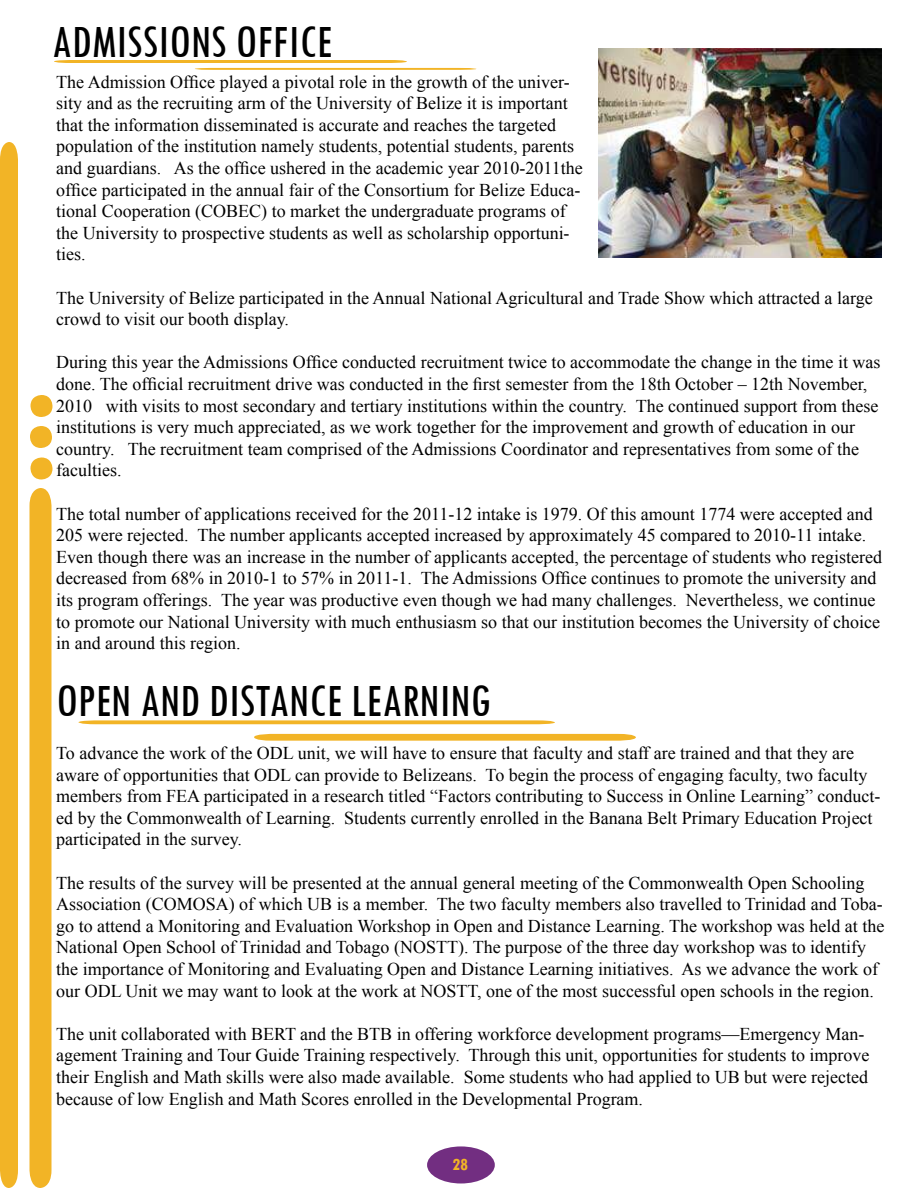
<style>
.page{position:relative;width:918px;height:1188px;background:#fff}
.page>*{position:absolute;margin:0;border:0;box-sizing:border-box;transform-origin:0 0}
.t1{font:condensed 48px "Tw Cen";color:#000}
.t2{font:18px/21.6px "Times New Roman";color:#000}
.t3{font:700 condensed 18px "Tw Cen";color:#f2b426}
</style>
<div class="page">
<div style="left:427px;top:1146px;width:68px;height:38px;background:#722e81;border-radius:50%"></div>
<div style="left:0;top:142px;width:18px;height:1046px;background:#f2b426"></div>
<div style="left:30px;top:488px;width:22px;height:700px;background:#f2b426"></div>
<div style="left:31px;top:458px;width:22px;height:22px;background:#f2b426;border-radius:50%"></div>
<div style="left:30px;top:426px;width:22px;height:22px;background:#f2b426;border-radius:50%"></div>
<div style="left:31px;top:395px;width:22px;height:22px;background:#f2b426;border-radius:50%"></div>
<svg style="left:79px;top:720px;width:476px;height:4px;background:#f3bc3e"></svg>
<svg style="left:254px;top:734px;width:382px;height:7px;background:#f2b834"></svg>
<svg style="left:54px;top:60px;width:422px;height:10px"></svg>
<img style="left:599px;top:48px;width:282px;height:209px">
<h1 class="t1" style="left:52px;top:13px;width:19px">ADMISSIONS</h1>
<h1 class="t1" style="left:235px;top:13px;width:17px">OFFICE</h1>
<p class="t2" style="left:56px;top:71px;width:528px">The Admission Office played a pivotal role in the growth of the univer&shy;sity and as the recruiting arm of the University of Belize it is important that the information disseminated is accurate and reaches the targeted population of the institution namely students, potential students, parents and guardians. As the office ushered in the academic year 2010-2011the office participated in the annual fair of the Consortium for Belize Educa&shy;tional Cooperation (COBEC) to market the undergraduate programs of the University to prospective students as well as scholarship opportuni&shy;ties.</p>
<p class="t2" style="left:56px;top:287px;width:818px">The University of Belize participated in the Annual National Agricultural and Trade Show which attracted a large crowd to visit our booth display.</p>
<p class="t2" style="left:56px;top:351px;width:826px">During this year the Admissions Office conducted recruitment twice to accommodate the change in the time it was done. The official recruitment drive was conducted in the first semester from the 18th October – 12th November, 2010 with visits to most secondary and tertiary institutions within the country. The continued support from these institutions is very much appreciated, as we work together for the improvement and growth of education in our country. The recruitment team comprised of the Admissions Coordinator and representatives from some of the faculties.</p>
<p class="t2" style="left:56px;top:503px;width:827px">The total number of applications received for the 2011-12 intake is 1979. Of this amount 1774 were accepted and 205 were rejected. The number applicants accepted increased by approximately 45 compared to 2010-11 intake.<br>Even though there was an increase in the number of applicants accepted, the percentage of students who registered decreased from 68% in 2010-1 to 57% in 2011-1. The Admissions Office continues to promote the university and its program offerings. The year was productive even though we had many challenges. Nevertheless, we continue to promote our National University with much enthusiasm so that our institution becomes the University of choice in and around this region.</p>
<h1 class="t1" style="left:56px;top:672px;width:190px">OPEN AND DISTANCE</h1>
<h1 class="t1" style="left:351px;top:672px;width:33px">LEARNIN</h1>
<h1 class="t1" style="left:471px;top:672px;width:22px">G</h1>
<p class="t2" style="left:56px;top:742px;width:826px">To advance the work of the ODL unit, we will have to ensure that faculty and staff are trained and that they are aware of opportunities that ODL can provide to Belizeans. To begin the process of engaging faculty, two faculty members from FEA participated in a research titled “Factors contributing to Success in Online Learning” conduct&shy;ed by the Commonwealth of Learning. Students currently enrolled in the Banana Belt Primary Education Project participated in the survey.</p>
<p class="t2" style="left:56px;top:872px;width:830px">The results of the survey will be presented at the annual general meeting of the Commonwealth Open Schooling Association (COMOSA) of which UB is a member. The two faculty members also travelled to Trinidad and Toba&shy;go to attend a Monitoring and Evaluation Workshop in Open and Distance Learning. The workshop was held at the National Open School of Trinidad and Tobago (NOSTT). The purpose of the three day workshop was to identify the importance of Monitoring and Evaluating Open and Distance Learning initiatives. As we advance the work of our ODL Unit we may want to look at the work at NOSTT, one of the most successful open schools in the region.</p>
<p class="t2" style="left:56px;top:1023px;width:815px">The unit collaborated with BERT and the BTB in offering workforce development programs—Emergency Man&shy;agement Training and Tour Guide Training respectively. Through this unit, opportunities for students to improve their English and Math skills were also made available. Some students who had applied to UB but were rejected because of low English and Math Scores enrolled in the Developmental Program.</p>
<p class="t3" style="left:452px;top:1153px;width:17px">28</p>
</div>
